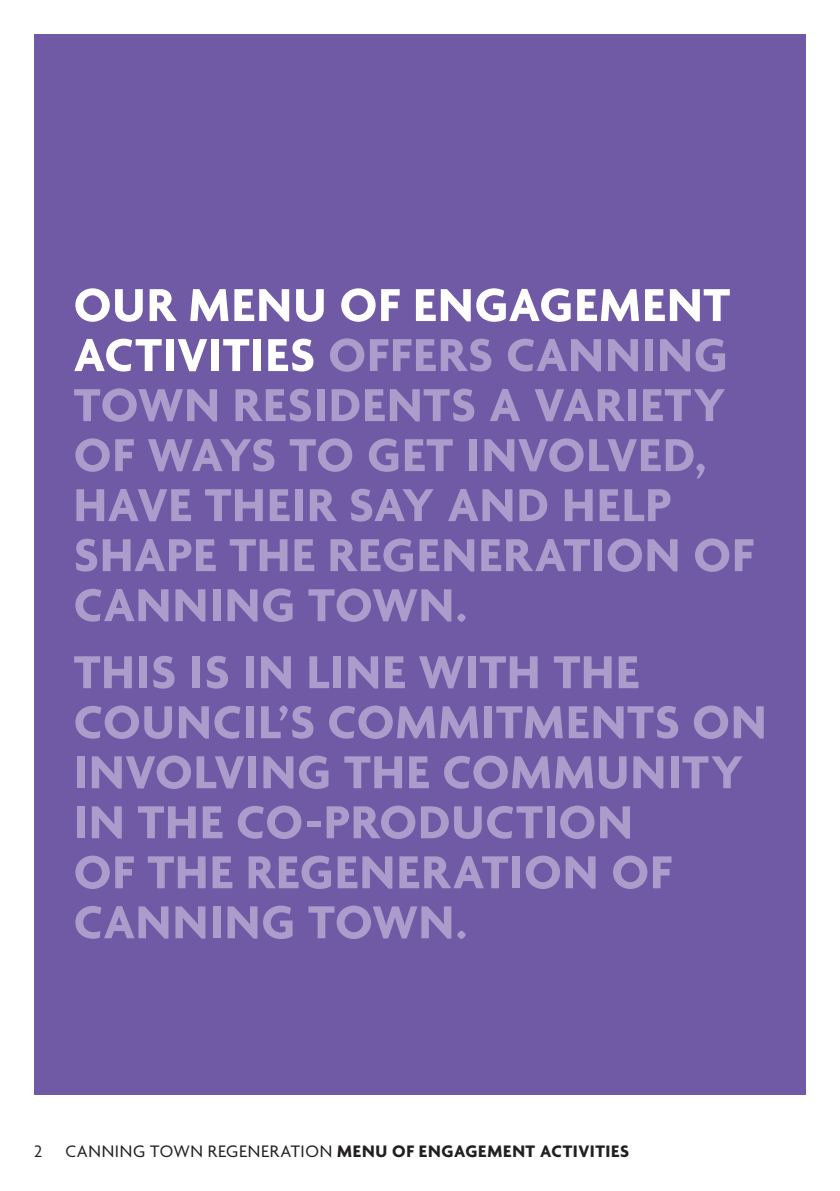
<style>
.page{position:relative;width:840px;height:1191px;background:#fff}
.page>*{position:absolute;margin:0;border:0;box-sizing:border-box;transform-origin:0 0}
._2nd_head{font:700 50px/50px "Agenda";letter-spacing:.025em;color:#ab9ccb}
.t1{font:700 18px "Agenda";letter-spacing:.04em;color:#231f20}
.t2{font:18px "Agenda";color:#231f20}
.s1{color:#fff}
.s2{font-weight:400}
</style>
<div class="page">
<div style="left:34px;top:34px;width:771px;height:1060px;background:#7059a5"></div>
<p class="_2nd_head" style="left:74px;top:283px;width:681px"><span class="s1">OUR MENU OF ENGAGEMENT<br>ACTIVITIES</span> OFFERS CANNING<br>TOWN RESIDENTS A VARIETY<br>OF WAYS TO GET INVOLVED,<br>HAVE THEIR SAY AND HELP<br>SHAPE THE REGENERATION OF<br>CANNING TOWN.</p>
<p class="_2nd_head" style="left:74px;top:650px;width:693px">THIS IS IN LINE WITH THE<br>COUNCIL’S COMMITMENTS ON<br>INVOLVING THE COMMUNITY<br>IN THE CO-PRODUCTION<br>OF THE REGENERATION OF<br>CANNING TOWN.</p>
<p class="t2" style="left:34px;top:1141px;width:10px">2</p>
<p class="t1" style="left:65px;top:1141px;width:565px"><span class="s2">CANNING TOWN REGENERATION</span> MENU OF ENGAGEMENT ACTIVITIES</p>
</div>
